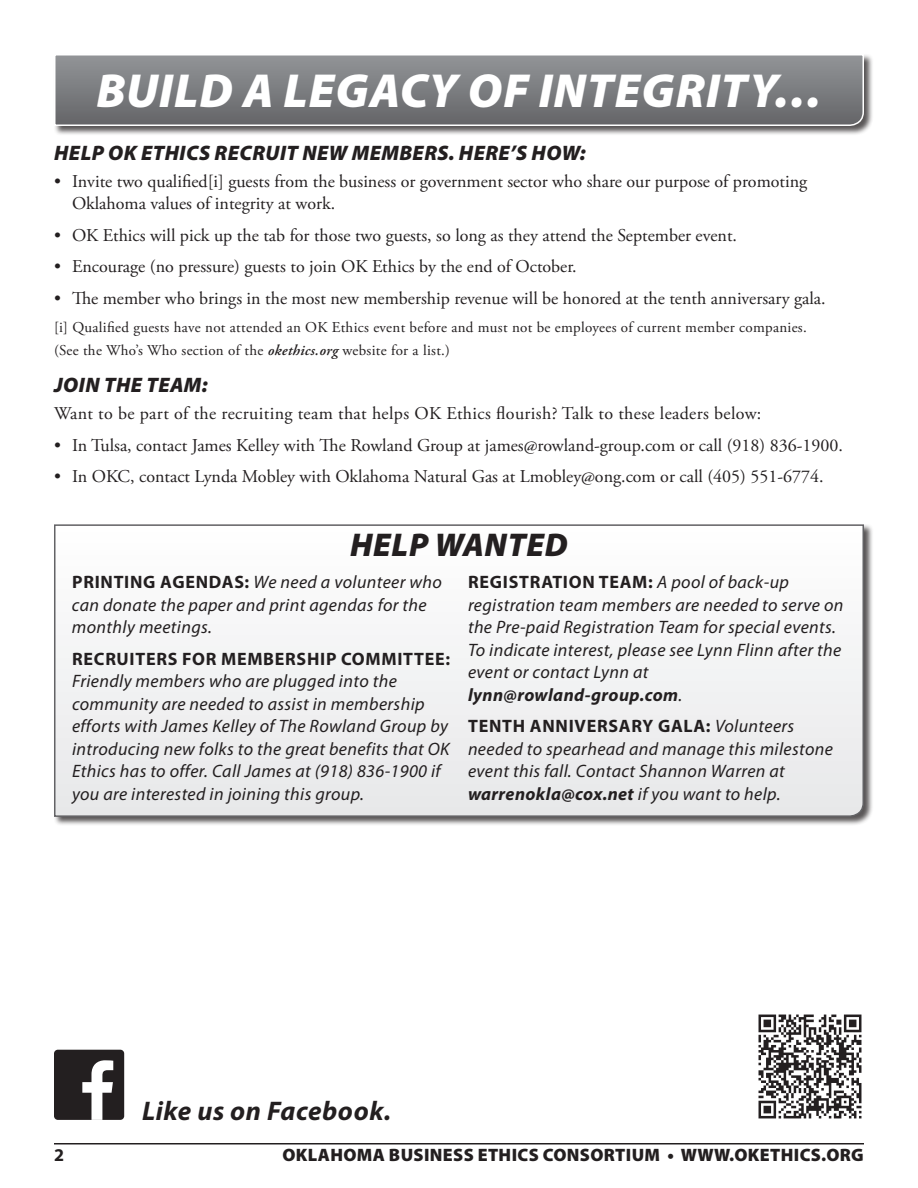
<style>
.page{position:relative;width:918px;height:1188px;background:#fff}
.page>*{position:absolute;margin:0;border:0;box-sizing:border-box;transform-origin:0 0}
.t1{font:italic 900 48px "Myriad Pro";letter-spacing:.025em;color:#fff}
.t2{font:italic 900 33px "Myriad Pro";letter-spacing:.02em;color:#231f20}
.t3{font:italic 700 27px "Myriad Pro";letter-spacing:.02em;color:#231f20}
.t4{font:italic 900 21px "Myriad Pro";letter-spacing:.02em;color:#231f20}
.t5{font:italic 18px/22.5px "Myriad Pro";letter-spacing:.02em;color:#231f20}
.t6{font:18px/22.5px "Adobe Garamond Pro";color:#231f20}
.t7{font:18px "Adobe Garamond Pro";letter-spacing:.02em;color:#231f20}
.t8{font:900 18px "Myriad Pro";letter-spacing:.02em;color:#231f20}
.t9{font:700 18px "Myriad Pro";letter-spacing:.04em;color:#231f20}
.t10{font:15px/22.5px "Adobe Garamond Pro";letter-spacing:.02em;color:#231f20}
.s1{font-weight:600;font-style:italic}
.s2{font-weight:700;font-style:normal}
.s3{font-weight:700}
</style>
<div class="page">
<hr style="left:54px;top:1143px;width:810px;height:1px;background:#231f20">
<div style="left:53px;top:53px;width:821px;height:83px;background:#231f20;opacity:.75"></div>
<svg style="left:53px;top:53px;width:812px;height:74px;background:#828386"></svg>
<div style="left:53px;top:524px;width:821px;height:302px;background:#231f20;opacity:.75"></div>
<svg style="left:53px;top:524px;width:812px;height:294px"></svg>
<div style="left:54px;top:1050px;width:70px;height:70px;background:#231f20;border-radius:4px"></div>
<svg style="left:82px;top:1060px;width:31px;height:60px"></svg>
<img style="left:758px;top:1014px;width:104px;height:105px">
<h1 class="t1" style="left:96px;top:58px;width:243px">BUILD A LEGA</h1>
<h1 class="t1" style="left:400px;top:58px;width:424px">CY OF INTEGRITY…</h1>
<p class="t4" style="left:54px;top:139px;width:496px">HELP OK ETHICS RECRUI T NEW MEMBERS. HERE’S HOW</p>
<p class="t4" style="left:580px;top:139px;width:7px">:</p>
<p class="t6" style="left:72px;top:170px;width:737px;text-indent:-18px">• Invite two qualified[i] guests from the business or government sector who share our purpose of promoting<br>Oklahoma values of integrity at work.</p>
<p class="t6" style="left:54px;top:224px;width:685px">• OK Ethics will pick up the tab for those two guests, so long as they attend the September event.</p>
<p class="t6" style="left:54px;top:256px;width:524px">• Encourage (no pressure) guests to join OK Ethics by the end of October.</p>
<p class="t6" style="left:54px;top:287px;width:773px">• The member who brings in the most new membership revenue will be honored at the tenth anniversary gala.</p>
<p class="t10" style="left:54px;top:317px;width:754px">[i] Qualified guests have not attended an OK Ethics event before and must not be employees of current member companies. (See the Who’s Who section of the <span class="s1">okethics.org</span> website for a list.)</p>
<p class="t4" style="left:54px;top:371px;width:155px">JOIN THE TEA M:</p>
<p class="t7" style="left:54px;top:403px;width:709px">Want to be part of the recruiting team that helps OK Ethics flourish? Talk to these leaders below:</p>
<p class="t6" style="left:54px;top:434px;width:791px">• In Tulsa, contact James Kelley with The Rowland Group at james@rowland-group.com or call (918) 836-1900.</p>
<p class="t6" style="left:54px;top:466px;width:771px">• In OKC, contact Lynda Mobley with Oklahoma Natural Gas at Lmobley@ong.com or call (405) 551-6774.</p>
<h2 class="t2" style="left:350px;top:523px;width:219px">HELP WANTED</h2>
<p class="t5" style="left:72px;top:571px;width:371px"><span class="s2">PRINTING AGENDAS:</span> We need a volunteer who can donate the paper and print agendas for the monthly meetings.</p>
<p class="t9" style="left:72px;top:647px;width:379px">RECRUITERS FOR MEMBERSHIP COMMITTEE:</p>
<p class="t5" style="left:72px;top:670px;width:379px">Friendly members who are plugged into the community are needed to assist in membership efforts with James Kelley of The Rowland Group by introducing new folks to the great benefits that OK Ethics has to offer. Call James at (918) 836-1900 if you are interested in joining this group.</p>
<p class="t5" style="left:468px;top:571px;width:377px"><span class="s2">REGISTRATION TEAM :</span> A pool of back-up registration team members are needed to serve on the Pre-paid Registration Team for special events.<br>To indicate interest, please see Lynn Flinn after the event or contact Lynn at <span class="s3">lynn@rowland-group.com</span>.</p>
<p class="t5" style="left:468px;top:715px;width:366px"><span class="s2">TENTH ANNIVERSARY GALA:</span> Volunteers needed to spearhead and manage this milestone event this fall. Contact Shannon Warren at <span class="s3">warrenokla@cox.net</span> if you want to help.</p>
<h3 class="t3" style="left:142px;top:1093px;width:251px">Like us on Facebook.</h3>
<p class="t9" style="left:54px;top:1143px;width:11px">2</p>
<p class="t8" style="left:282px;top:1143px;width:583px">OKLAHOMA BUSINESS ETHICS CONSORTIUM • WWW.OKETHICS.ORG</p>
</div>
